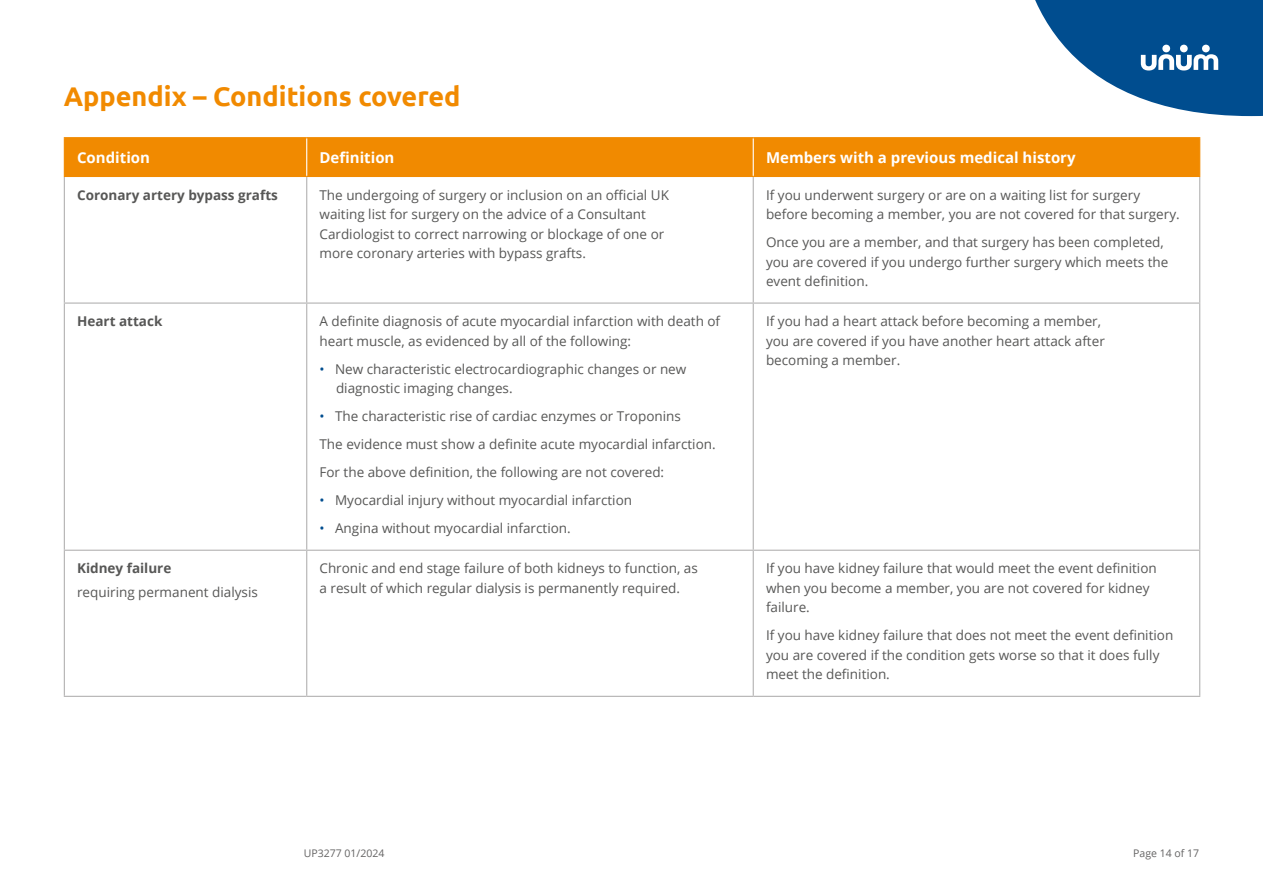
<style>
.page{position:relative;width:1263px;height:893px;background:#fff}
.page>*{position:absolute;margin:0;border:0;box-sizing:border-box;transform-origin:0 0}
.t1{font:700 27px "Ubuntu";color:#f18a00}
.t2{font:700 15px "Open Sans";color:#fff}
.t3{font:13.5px/19.5px "Open Sans";color:#575756}
.t4{font:700 13.5px "Open Sans";color:#575756}
.t5{font:10.5px "Open Sans";color:#646363}
.s1{color:#004d8f}
</style>
<div class="page">
<svg style="left:1035px;top:0;width:228px;height:116px"></svg>
<div style="left:1162px;top:45px;width:8px;height:7px;background:#fff;border-radius:50%"></div>
<div style="left:1180px;top:45px;width:8px;height:7px;background:#fff;border-radius:50%"></div>
<div style="left:1202px;top:45px;width:8px;height:7px;background:#fff;border-radius:50%"></div>
<div style="left:65px;top:138px;width:1134px;height:38px;background:#f18a00"></div>
<hr style="left:64px;top:177px;width:1px;height:125px;background:#b3b2b2">
<hr style="left:306px;top:177px;width:1px;height:125px;background:#b3b2b2">
<hr style="left:753px;top:177px;width:1px;height:125px;background:#b3b2b2">
<hr style="left:1199px;top:177px;width:1px;height:125px;background:#b3b2b2">
<hr style="left:64px;top:302px;width:243px;height:2px;background:#b3b2b2">
<hr style="left:64px;top:304px;width:1px;height:246px;background:#b3b2b2">
<hr style="left:307px;top:302px;width:446px;height:2px;background:#b3b2b2">
<hr style="left:306px;top:304px;width:1px;height:246px;background:#b3b2b2">
<hr style="left:753px;top:302px;width:447px;height:2px;background:#b3b2b2">
<hr style="left:753px;top:304px;width:1px;height:246px;background:#b3b2b2">
<hr style="left:1199px;top:304px;width:1px;height:246px;background:#b3b2b2">
<hr style="left:64px;top:550px;width:243px;height:1px;background:#b3b2b2">
<hr style="left:64px;top:551px;width:1px;height:145px;background:#b3b2b2">
<hr style="left:307px;top:550px;width:446px;height:1px;background:#b3b2b2">
<hr style="left:306px;top:551px;width:1px;height:145px;background:#b3b2b2">
<hr style="left:753px;top:550px;width:447px;height:1px;background:#b3b2b2">
<hr style="left:753px;top:551px;width:1px;height:145px;background:#b3b2b2">
<hr style="left:1199px;top:551px;width:1px;height:145px;background:#b3b2b2">
<hr style="left:64px;top:696px;width:243px;height:1px;background:#b3b2b2">
<hr style="left:307px;top:696px;width:446px;height:1px;background:#b3b2b2">
<hr style="left:753px;top:696px;width:447px;height:1px;background:#b3b2b2">
<hr style="left:306px;top:138px;width:1px;height:38px;background:#fff">
<hr style="left:753px;top:138px;width:1px;height:38px;background:#fff">
<hr style="left:64px;top:137px;width:243px;height:1px;background:#f18a00">
<hr style="left:64px;top:138px;width:1px;height:38px;background:#f18a00">
<hr style="left:307px;top:137px;width:446px;height:1px;background:#f18a00">
<hr style="left:753px;top:137px;width:447px;height:1px;background:#f18a00">
<hr style="left:1199px;top:138px;width:1px;height:38px;background:#f18a00">
<hr style="left:64px;top:176px;width:243px;height:1px;background:#f18a00">
<hr style="left:307px;top:176px;width:446px;height:1px;background:#f18a00">
<hr style="left:753px;top:176px;width:447px;height:1px;background:#f18a00">
<h1 class="t1" style="left:64px;top:80px;width:398px">Appendix – Conditions covered</h1>
<p class="t2" style="left:77px;top:147px;width:74px">Condition</p>
<p class="t2" style="left:319px;top:147px;width:76px">Definition</p>
<p class="t2" style="left:766px;top:147px;width:311px">Members with a previous medical history</p>
<p class="t4" style="left:77px;top:185px;width:202px">Coronary artery bypass grafts</p>
<p class="t3" style="left:319px;top:185px;width:351px">The undergoing of surgery or inclusion on an official UK waiting list for surgery on the advice of a Consultant Cardiologist to correct narrowing or blockage of one or more coronary arteries with bypass grafts.</p>
<p class="t3" style="left:766px;top:185px;width:415px">If you underwent surgery or are on a waiting list for surgery before becoming a member, you are not covered for that surgery.</p>
<p class="t3" style="left:766px;top:232px;width:404px">Once you are a member, and that surgery has been completed, you are covered if you undergo further surgery which meets the event definition.</p>
<p class="t4" style="left:77px;top:312px;width:87px">Heart attack</p>
<p class="t3" style="left:319px;top:311px;width:402px">A definite diagnosis of acute myocardial infarction with death of heart muscle, as evidenced by all of the following:</p>
<p class="t3" style="left:336px;top:359px;width:352px;text-indent:-16px"><span class="s1">•</span> New characteristic electrocardiographic changes or new diagnostic imaging changes.</p>
<p class="t3" style="left:319px;top:402px;width:398px;line-height:28px"><span class="s1">•</span> The characteristic rise of cardiac enzymes or Troponins<br>The evidence must show a definite acute myocardial infarction.<br>For the above definition, the following are not covered:</p>
<p class="t3" style="left:319px;top:490px;width:314px"><span class="s1">•</span> Myocardial injury without myocardial infarction</p>
<p class="t3" style="left:319px;top:518px;width:253px"><span class="s1">•</span> Angina without myocardial infarction.</p>
<p class="t3" style="left:766px;top:311px;width:340px">If you had a heart attack before becoming a member, you are covered if you have another heart attack after becoming a member.</p>
<p class="t4" style="left:77px;top:559px;width:96px">Kidney failure</p>
<p class="t3" style="left:77px;top:582px;width:182px">requiring permanent dialysis</p>
<p class="t3" style="left:319px;top:558px;width:380px">Chronic and end stage failure of both kidneys to function, as a result of which regular dialysis is permanently required.</p>
<p class="t3" style="left:766px;top:558px;width:392px">If you have kidney failure that would meet the event definition when you become a member, you are not covered for kidney failure.</p>
<p class="t3" style="left:766px;top:625px;width:409px">If you have kidney failure that does not meet the event definition you are covered if the condition gets worse so that it does fully meet the definition.</p>
<p class="t5" style="left:304px;top:846px;width:82px">UP3277 01/2024</p>
<p class="t5" style="left:1133px;top:846px;width:67px">Page 14 of 17</p>
</div>
